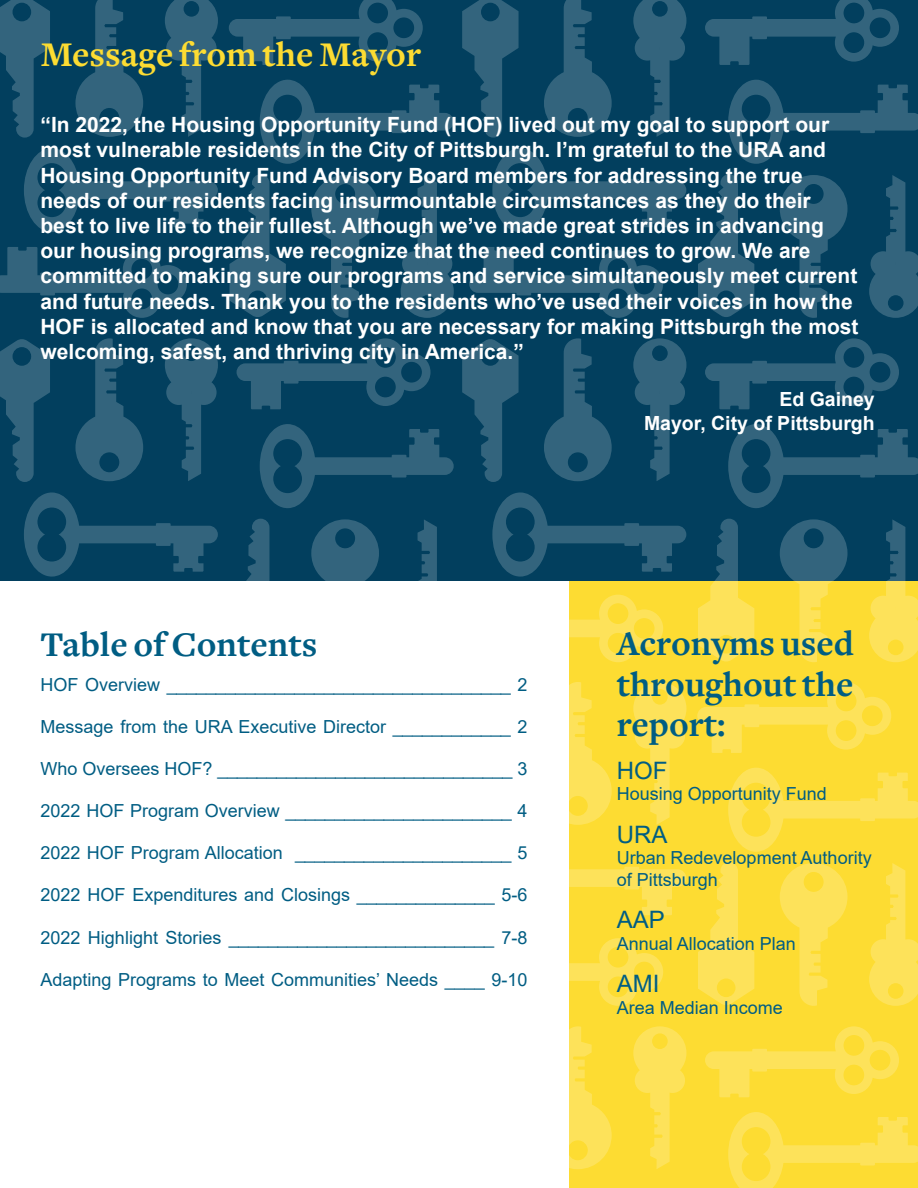
<style>
.page{position:relative;width:918px;height:1188px;background:#fff}
.page>*{position:absolute;margin:0;border:0;box-sizing:border-box;transform-origin:0 0}
.t1{font:700 36px/40.5px "Freight Text";color:#005d83;text-align:justify}
.t2{font:700 36px "Freight Text";color:#fddc32}
.t3{font:24px "Arial";color:#005d83}
.t4{font:700 21px/25.2px "Arial";color:#fff}
.t5{font:700 19.5px/23.4px "Arial";color:#fff;text-align:right}
.t6{font:18px/21.6px "Arial";color:#005d83}
</style>
<div class="page">
<div style="left:570px;top:580px;width:348px;height:608px;background:#fddc32"></div>
<div style="left:0;top:0;width:918px;height:580px;background:#023f5e"></div>
<svg style="left:24px;top:148px;width:194px;height:84px"></svg>
<svg style="left:0;top:247px;width:187px;height:71px"></svg>
<svg style="left:75px;top:0;width:68px;height:137px"></svg>
<svg style="left:165px;top:0;width:53px;height:137px"></svg>
<svg style="left:0;top:0;width:50px;height:138px"></svg>
<svg style="left:260px;top:80px;width:194px;height:84px"></svg>
<svg style="left:229px;top:0;width:194px;height:65px"></svg>
<svg style="left:311px;top:175px;width:68px;height:143px"></svg>
<svg style="left:401px;top:175px;width:53px;height:143px"></svg>
<svg style="left:229px;top:174px;width:57px;height:143px"></svg>
<svg style="left:24px;top:492px;width:194px;height:85px"></svg>
<svg style="left:75px;top:338px;width:68px;height:143px"></svg>
<svg style="left:165px;top:338px;width:53px;height:143px"></svg>
<svg style="left:0;top:339px;width:50px;height:143px"></svg>
<svg style="left:260px;top:424px;width:194px;height:84px"></svg>
<svg style="left:237px;top:338px;width:194px;height:71px"></svg>
<svg style="left:311px;top:519px;width:68px;height:62px"></svg>
<svg style="left:401px;top:520px;width:53px;height:61px"></svg>
<svg style="left:229px;top:519px;width:57px;height:62px"></svg>
<svg style="left:492px;top:148px;width:194px;height:84px"></svg>
<svg style="left:469px;top:247px;width:194px;height:71px"></svg>
<svg style="left:544px;top:0;width:68px;height:137px"></svg>
<svg style="left:633px;top:0;width:53px;height:137px"></svg>
<svg style="left:462px;top:0;width:57px;height:138px"></svg>
<svg style="left:728px;top:80px;width:190px;height:84px"></svg>
<svg style="left:705px;top:0;width:194px;height:65px"></svg>
<svg style="left:780px;top:175px;width:68px;height:143px"></svg>
<svg style="left:869px;top:175px;width:49px;height:143px"></svg>
<svg style="left:698px;top:174px;width:56px;height:143px"></svg>
<svg style="left:492px;top:492px;width:194px;height:85px"></svg>
<svg style="left:569px;top:591px;width:94px;height:71px"></svg>
<svg style="left:544px;top:338px;width:68px;height:143px"></svg>
<svg style="left:633px;top:338px;width:53px;height:143px"></svg>
<svg style="left:462px;top:339px;width:57px;height:143px"></svg>
<svg style="left:728px;top:424px;width:190px;height:84px"></svg>
<svg style="left:705px;top:338px;width:194px;height:71px"></svg>
<svg style="left:780px;top:519px;width:68px;height:143px"></svg>
<svg style="left:869px;top:519px;width:49px;height:143px"></svg>
<svg style="left:698px;top:519px;width:56px;height:143px"></svg>
<svg style="left:569px;top:836px;width:117px;height:84px"></svg>
<svg style="left:569px;top:935px;width:94px;height:71px"></svg>
<svg style="left:569px;top:682px;width:43px;height:143px"></svg>
<svg style="left:633px;top:682px;width:53px;height:143px"></svg>
<svg style="left:728px;top:768px;width:190px;height:84px"></svg>
<svg style="left:697px;top:682px;width:194px;height:71px"></svg>
<svg style="left:780px;top:863px;width:68px;height:143px"></svg>
<svg style="left:869px;top:863px;width:49px;height:143px"></svg>
<svg style="left:698px;top:862px;width:56px;height:143px"></svg>
<svg style="left:569px;top:1026px;width:43px;height:143px"></svg>
<svg style="left:633px;top:1026px;width:53px;height:143px"></svg>
<svg style="left:728px;top:1112px;width:190px;height:76px"></svg>
<svg style="left:705px;top:1026px;width:194px;height:71px"></svg>
<h1 class="t2" style="left:41px;top:34px;width:382px">Message from the Mayor</h1>
<p class="t4" style="left:40px;top:112px;width:820px">“In 2022, the Housing Opportunity Fund (HOF) lived out my goal to support our most vulnerable residents in the City of Pittsburgh. I’m grateful to the URA and Housing Opportunity Fund Advisory Board members for addressing the true needs of our residents facing insurmountable circumstances as they do their best to live life to their fullest. Although we’ve made great strides in advancing our housing programs, we recognize that the need continues to grow. We are committed to making sure our programs and service simultaneously meet current and future needs. Thank you to the residents who’ve used their voices in how the HOF is allocated and know that you are necessary for making Pittsburgh the most welcoming, safest, and thriving city in America.”</p>
<h1 class="t1" style="left:41px;top:625px;width:278px">Table of Contents</h1>
<p class="t6" style="left:41px;top:674px;width:488px">HOF Overview ___________________________________ 2</p>
<p class="t6" style="left:41px;top:716px;width:488px">Message from the URA Executive Director ____________ 2</p>
<p class="t6" style="left:41px;top:758px;width:488px">Who Oversees HOF? ______________________________ 3</p>
<p class="t6" style="left:41px;top:800px;width:488px">2022 HOF Program Overview _______________________ 4</p>
<p class="t6" style="left:41px;top:842px;width:488px">2022 HOF Program Allocation ______________________ 5</p>
<p class="t6" style="left:41px;top:883px;width:488px">2022 HOF Expenditures and Closings ______________ 5-6</p>
<p class="t6" style="left:41px;top:927px;width:488px">2022 Highlight Stories ___________________________ 7-8</p>
<p class="t6" style="left:41px;top:969px;width:488px">Adapting Programs to Meet Communities’ Needs ____ 9-10</p>
<p class="t5" style="left:644px;top:388px;width:232px">Ed Gainey<br>Mayor, City of Pittsburgh</p>
<h1 class="t1" style="left:617px;top:624px;width:239px">Acronyms used throughout the report:</h1>
<p class="t3" style="left:617px;top:754px;width:52px">HOF</p>
<p class="t6" style="left:617px;top:783px;width:212px">Housing Opportunity Fund</p>
<p class="t3" style="left:617px;top:818px;width:52px">URA</p>
<p class="t6" style="left:617px;top:847px;width:256px">Urban Redevelopment Authority of Pittsburgh</p>
<p class="t3" style="left:617px;top:903px;width:50px">AAP</p>
<p class="t6" style="left:617px;top:933px;width:181px">Annual Allocation Plan</p>
<p class="t3" style="left:617px;top:967px;width:44px">AMI</p>
<p class="t6" style="left:617px;top:996px;width:168px">Area Median Income</p>
</div>
